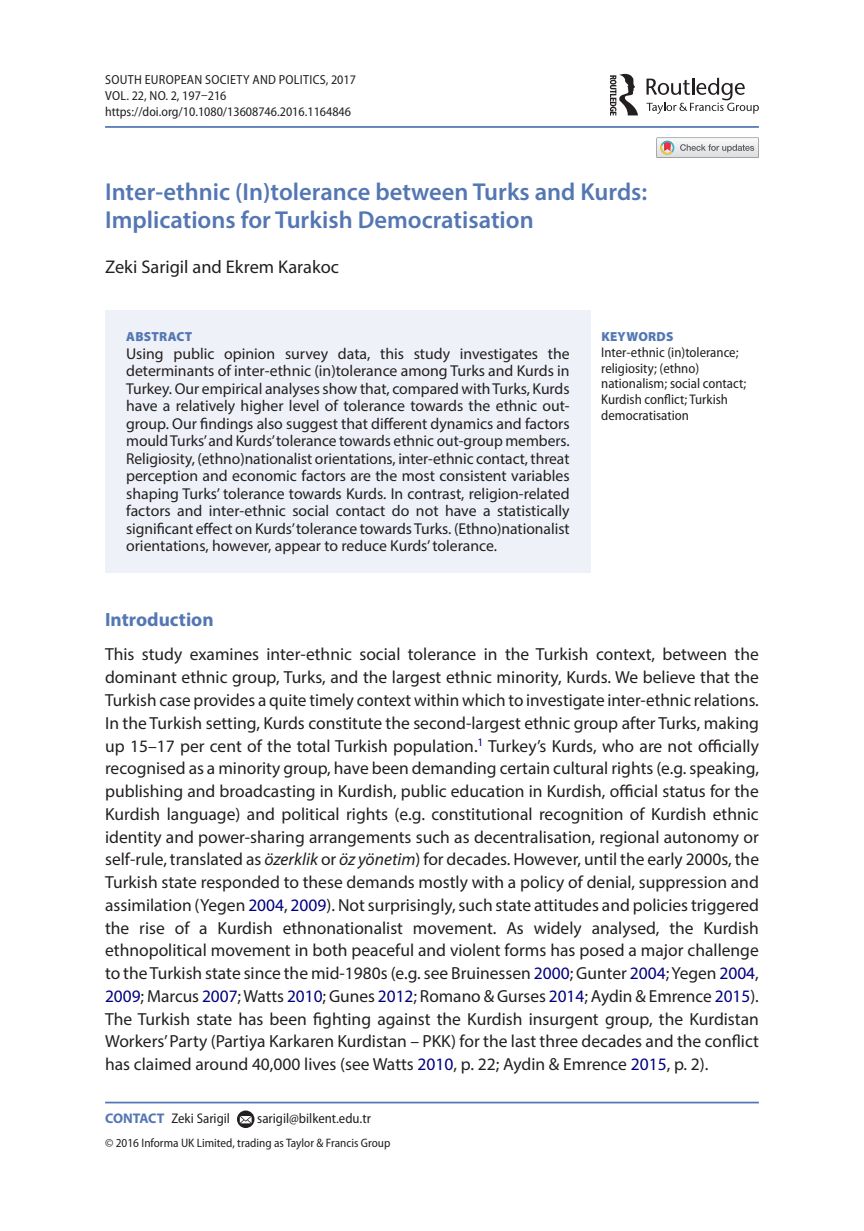
<style>
.page{position:relative;width:864px;height:1231px;background:#fff}
.page>*{position:absolute;margin:0;border:0;box-sizing:border-box;transform-origin:0 0}
.t1{font:600 24.5px/28px "Myriad Pro";color:#5477b3}
.t2{font:700 19.25px "Myriad Pro";color:#5477b3}
.t3{font:18.38px "Myriad Pro";color:#231f20}
.t4{font:17.5px/22.8px "Myriad Pro";color:#231f20;text-align:justify}
.t5{font:15.75px/17.5px "Myriad Pro";color:#231f20;text-align:justify}
.t6{font:semi-condensed 14px/15.8px "Myriad Pro";color:#231f20}
.t7{font:semi-condensed 13.12px/15.8px "Myriad Pro";color:#231f20}
.t8{font:900 13.12px "Myriad Pro";letter-spacing:.02em;color:#5477b3}
.t9{font:semi-condensed 12.25px "Myriad Pro";color:#231f20}
.s1{font-style:italic}
.s2{color:#000080}
.s3{font-weight:700;font-stretch:normal;color:#5477b3}
</style>
<div class="page">
<hr style="left:105px;top:126px;width:653px;height:2px;background:#5477b3">
<div style="left:105px;top:310px;width:485px;height:263px;background:#eef1f7"></div>
<hr style="left:105px;top:1101px;width:653px;height:2px;background:#5477b3">
<svg style="left:237px;top:1110px;width:17px;height:17px"></svg>
<svg style="left:240px;top:1115px;width:11px;height:8px"></svg>
<svg style="left:646px;top:78px;width:112px;height:36px"></svg>
<svg style="left:610px;top:74px;width:27px;height:42px"></svg>
<svg style="left:656px;top:137px;width:102px;height:21px"></svg>
<p class="t7" style="left:105px;top:72px;width:252px">South European Society and Politics, 2017<br>VOL. 22, NO. 2, 197–216 https://doi.org/10.1080/13608746.2016.1164846</p>
<h1 class="t1" style="left:105px;top:177px;width:543px">Inter-ethnic (In)tolerance between Turks and Kurds:<br>Implications for Turkish Democratisation</h1>
<p class="t3" style="left:105px;top:256px;width:235px">Zeki Sarigil and Ekrem Karakoc</p>
<p class="t8" style="left:126px;top:329px;width:68px">ABSTRACT</p>
<p class="t5" style="left:126px;top:344px;width:445px">Using public opinion survey data, this study investigates the determinants of inter-ethnic (in)tolerance among Turks and Kurds in Turkey. Our empirical analyses show that, compared with Turks, Kurds have a relatively higher level of tolerance towards the ethnic out&shy;group. Our findings also suggest that different dynamics and factors mould Turks’ and Kurds’ tolerance towards ethnic out-group members.<br>Religiosity, (ethno)nationalist orientations, inter-ethnic contact, threat perception and economic factors are the most consistent variables shaping Turks’ tolerance towards Kurds. In contrast, religion-related factors and inter-ethnic social contact do not have a statistically significant effect on Kurds’ tolerance towards Turks. (Ethno)nationalist orientations, however, appear to reduce Kurds’ tolerance.</p>
<p class="t8" style="left:601px;top:329px;width:74px">KEYWORDS</p>
<p class="t6" style="left:601px;top:344px;width:146px">Inter-ethnic (in)tolerance; religiosity; (ethno) nationalism; social contact;<br>Kurdish conflict; Turkish democratisation</p>
<p class="t2" style="left:105px;top:607px;width:110px">Introduction</p>
<p class="t4" style="left:105px;top:643px;width:655px">This study examines inter-ethnic social tolerance in the Turkish context, between the dominant ethnic group, Turks, and the largest ethnic minority, Kurds. We believe that the Turkish case provides a quite timely context within which to investigate inter-ethnic relations.<br>In the Turkish setting, Kurds constitute the second-largest ethnic group after Turks, making up 15–17 per cent of the total Turkish population.<sup>1</sup> Turkey’s Kurds, who are not officially recognised as a minority group, have been demanding certain cultural rights (e.g. speaking, publishing and broadcasting in Kurdish, public education in Kurdish, official status for the Kurdish language) and political rights (e.g. constitutional recognition of Kurdish ethnic identity and power-sharing arrangements such as decentralisation, regional autonomy or self-rule, translated as <span class="s1">özerklik</span> or <span class="s1">öz yönetim</span>) for decades. However, until the early 2000s, the Turkish state responded to these demands mostly with a policy of denial, suppression and assimilation (Yegen <span class="s2">2004</span>, <span class="s2">2009</span>). Not surprisingly, such state attitudes and policies triggered the rise of a Kurdish ethnonationalist movement. As widely analysed, the Kurdish ethnopolitical movement in both peaceful and violent forms has posed a major challenge to the Turkish state since the mid-1980s (e.g. see Bruinessen <span class="s2">2000</span>; Gunter <span class="s2">2004</span>; Yegen <span class="s2">2004</span>, <span class="s2">2009</span>; Marcus <span class="s2">2007</span>; Watts <span class="s2">2010</span>; Gunes <span class="s2">2012</span>; Romano &amp; Gurses <span class="s2">2014</span>; Aydin &amp; Emrence <span class="s2">2015</span>).<br>The Turkish state has been fighting against the Kurdish insurgent group, the Kurdistan Workers’ Party (Partiya Karkaren Kurdistan – PKK) for the last three decades and the conflict has claimed around 40,000 lives (see Watts <span class="s2">2010</span>, p. 22; Aydin &amp; Emrence <span class="s2">2015</span>, p. 2).</p>
<p class="t6" style="left:105px;top:1110px;width:126px"><span class="s3">CONTACT</span> Zeki Sarigil</p>
<p class="t6" style="left:257px;top:1110px;width:115px">sarigil@bilkent.edu.tr</p>
<p class="t9" style="left:105px;top:1135px;width:286px">© 2016 Informa UK Limited, trading as Taylor &amp; Francis Group</p>
</div>
